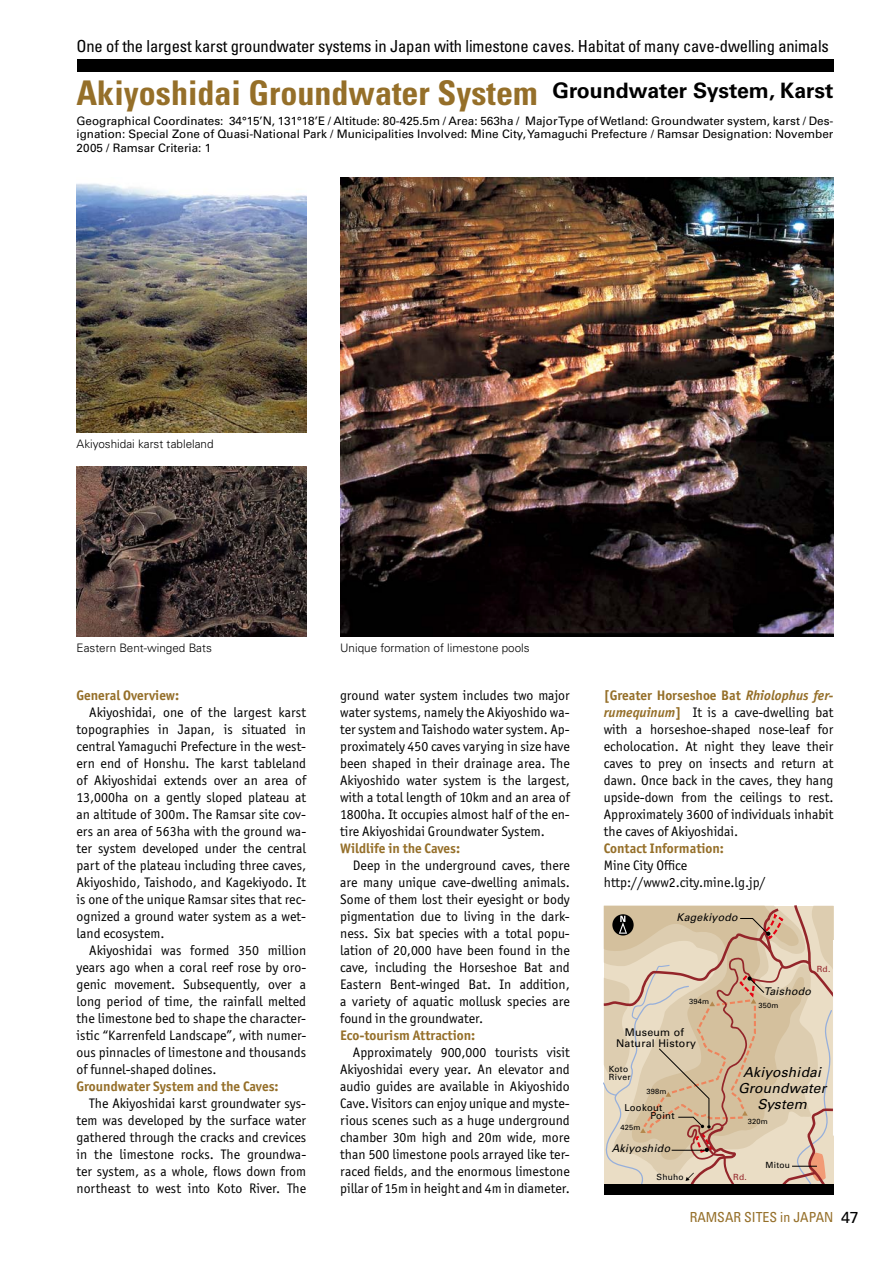
<style>
.page{position:relative;width:893px;height:1263px;background:#fff}
.page>*{position:absolute;margin:0;border:0;box-sizing:border-box;transform-origin:0 0}
.t1{font:700 condensed 34.05px "Univers LT Std";color:#956f29}
.t2{font:700 21.3px "Univers LT Std";color:#000}
.t3{font:condensed 16.65px "Univers LT Std";letter-spacing:-.01em;color:#000}
.t4{font:13.8px/17px "Officina Sans ITC Std";color:#000;text-align:justify}
.t5{font:700 13.8px "Officina Sans ITC Std";color:#956f29}
.t6{font:italic 13.8px/15.9px "Univers LT Std";letter-spacing:.015em;color:#000;text-align:center}
.t7{font:condensed 13.8px "Univers LT Std";color:#956f29}
.t8{font:11.7px/13.8px "Univers LT Std";color:#000;text-align:justify}
.t9{font:300 11.7px "Univers LT Std";color:#000}
.t10{font:italic 10.65px "Univers LT Std";letter-spacing:.025em;color:#000}
.t11{font:10.65px/10.1px "Univers LT Std";letter-spacing:.025em;color:#000;text-align:center}
.t12{font:9.6px/8.2px "Univers LT Std";letter-spacing:.025em;color:#000}
.t13{font:8.55px/8.2px "Univers LT Std";letter-spacing:.025em;color:#000}
.t14{font:8.55px "Univers LT Std";color:#94252a}
.t15{font:7.5px "Univers LT Std";letter-spacing:.025em;color:#000}
.s1{font-weight:700;color:#956f29}
.s2{font-weight:700;font-style:italic;color:#956f29}
.s3{font-stretch:normal;font-size:15.9px;color:#000}
</style>
<div class="page">
<div style="left:77px;top:60px;width:756px;height:12px;background:#000"></div>
<img style="left:77px;top:183px;width:229px;height:250px">
<img style="left:340px;top:178px;width:493px;height:459px">
<img style="left:77px;top:467px;width:229px;height:170px">
<div style="left:604px;top:1184px;width:229px;height:11px;background:#000"></div>
<svg style="left:604px;top:906px;width:230px;height:285px;background:#d3bea4"></svg>
<p class="t3" style="left:77px;top:38px;width:754px">One of the largest karst groundwater systems in Japan with limestone caves. Habitat of many cave-dwelling animals</p>
<h1 class="t1" style="left:77px;top:76px;width:463px">Akiyoshidai Groundwater System</h1>
<p class="t8" style="left:77px;top:114px;width:758px">Geographical Coordinates: 34°15’N, 131°18’E / Altitude: 80-425.5m / Area: 563ha / Major Type of Wetland: Groundwater system, karst / Des&shy;ignation: Special Zone of Quasi-National Park / Municipalities Involved: Mine City, Yamaguchi Prefecture / Ramsar Designation: November 2005 / Ramsar Criteria: 1</p>
<h2 class="t2" style="left:553px;top:81px;width:282px">Groundwater System, Karst</h2>
<p class="t9" style="left:77px;top:438px;width:139px">Akiyoshidai karst tableland</p>
<p class="t9" style="left:77px;top:642px;width:137px">Eastern Bent-winged Bats</p>
<p class="t9" style="left:340px;top:642px;width:191px">Unique formation of limestone pools</p>
<p class="t5" style="left:77px;top:688px;width:104px">General Overview:</p>
<p class="t4" style="left:77px;top:704px;width:231px;text-indent:13px">Akiyoshidai, one of the largest karst topographies in Japan, is situated in central Yamaguchi Prefecture in the west&shy;ern end of Honshu. The karst tableland of Akiyoshidai extends over an area of 13,000ha on a gently sloped plateau at an altitude of 300m. The Ramsar site cov&shy;ers an area of 563ha with the ground wa&shy;ter system developed under the central part of the plateau including three caves, Akiyoshido, Taishodo, and Kagekiyodo. It is one of the unique Ramsar sites that rec&shy;ognized a ground water system as a wet&shy;land ecosystem.</p>
<p class="t4" style="left:77px;top:942px;width:231px;text-indent:13px">Akiyoshidai was formed 350 million years ago when a coral reef rose by oro&shy;genic movement. Subsequently, over a long period of time, the rainfall melted the limestone bed to shape the character&shy;istic “Karrenfeld Landscape”, with numer&shy;ous pinnacles of limestone and thousands of funnel-shaped dolines.</p>
<p class="t5" style="left:77px;top:1079px;width:204px">Groundwater System and the Caves:</p>
<p class="t4" style="left:77px;top:1095px;width:231px;text-indent:13px">The Akiyoshidai karst groundwater sys&shy;tem was developed by the surface water gathered through the cracks and crevices in the limestone rocks. The groundwa&shy;ter system, as a whole, flows down from northeast to west into Koto River. The</p>
<p class="t4" style="left:340px;top:687px;width:231px">ground water system includes two major water systems, namely the Akiyoshido wa&shy;ter system and Taishodo water system. Ap&shy;proximately 450 caves varying in size have been shaped in their drainage area. The Akiyoshido water system is the largest, with a total length of 10km and an area of 1800ha. It occupies almost half of the en&shy;tire Akiyoshidai Groundwater System.</p>
<p class="t5" style="left:340px;top:841px;width:122px">Wildlife in the Caves:</p>
<p class="t4" style="left:340px;top:857px;width:231px;text-indent:13px">Deep in the underground caves, there are many unique cave-dwelling animals.<br>Some of them lost their eyesight or body pigmentation due to living in the dark&shy;ness. Six bat species with a total popu&shy;lation of 20,000 have been found in the cave, including the Horseshoe Bat and Eastern Bent-winged Bat. In addition, a variety of aquatic mollusk species are found in the groundwater.</p>
<p class="t5" style="left:340px;top:1028px;width:137px">Eco-tourism Attraction:</p>
<p class="t4" style="left:340px;top:1044px;width:231px;text-indent:13px">Approximately 900,000 tourists visit Akiyoshidai every year. An elevator and audio guides are available in Akiyoshido Cave. Visitors can enjoy unique and myste&shy;rious scenes such as a huge underground chamber 30m high and 20m wide, more than 500 limestone pools arrayed like ter&shy;raced fields, and the enormous limestone pillar of 15m in height and 4m in diameter.</p>
<p class="t4" style="left:604px;top:687px;width:231px"><span class="s1">[Greater Horseshoe Bat</span> <span class="s2">Rhiolophus fer&shy;rumequinum</span><span class="s1">]</span> It is a cave-dwelling bat with a horseshoe-shaped nose-leaf for echolocation. At night they leave their caves to prey on insects and return at dawn. Once back in the caves, they hang upside-down from the ceilings to rest.<br>Approximately 3600 of individuals inhabit the caves of Akiyoshidai.</p>
<p class="t5" style="left:604px;top:841px;width:122px">Contact Information:</p>
<p class="t4" style="left:604px;top:857px;width:163px">Mine City Office http://www2.city.mine.lg.jp/</p>
<p class="t10" style="left:676px;top:912px;width:63px">Kagekiyodo</p>
<p class="t15" style="left:689px;top:998px;width:21px">394m</p>
<p class="t14" style="left:817px;top:965px;width:15px">Rd.</p>
<p class="t10" style="left:764px;top:986px;width:49px">Taishodo</p>
<p class="t15" style="left:759px;top:1001px;width:21px">350m</p>
<p class="t11" style="left:616px;top:1028px;width:81px">Museum of<br>Natural History</p>
<p class="t13" style="left:609px;top:1066px;width:23px">Koto<br>River</p>
<p class="t15" style="left:646px;top:1088px;width:21px">398m</p>
<p class="t12" style="left:650px;top:1104px;width:26px;text-indent:-26px">Lookout<br>Point</p>
<p class="t15" style="left:620px;top:1124px;width:21px">425m</p>
<p class="t10" style="left:612px;top:1143px;width:60px">Akiyoshido</p>
<p class="t13" style="left:656px;top:1173px;width:29px">Shuho</p>
<p class="t6" style="left:738px;top:1065px;width:90px">Akiyoshidai<br>Groundwater<br>System</p>
<p class="t15" style="left:748px;top:1117px;width:21px">320m</p>
<p class="t14" style="left:733px;top:1173px;width:15px">Rd.</p>
<p class="t13" style="left:765px;top:1162px;width:26px">Mitou</p>
<p class="t7" style="left:690px;top:1211px;width:171px">RAMSAR SITES in JAPAN <span class="s3">47</span></p>
</div>
